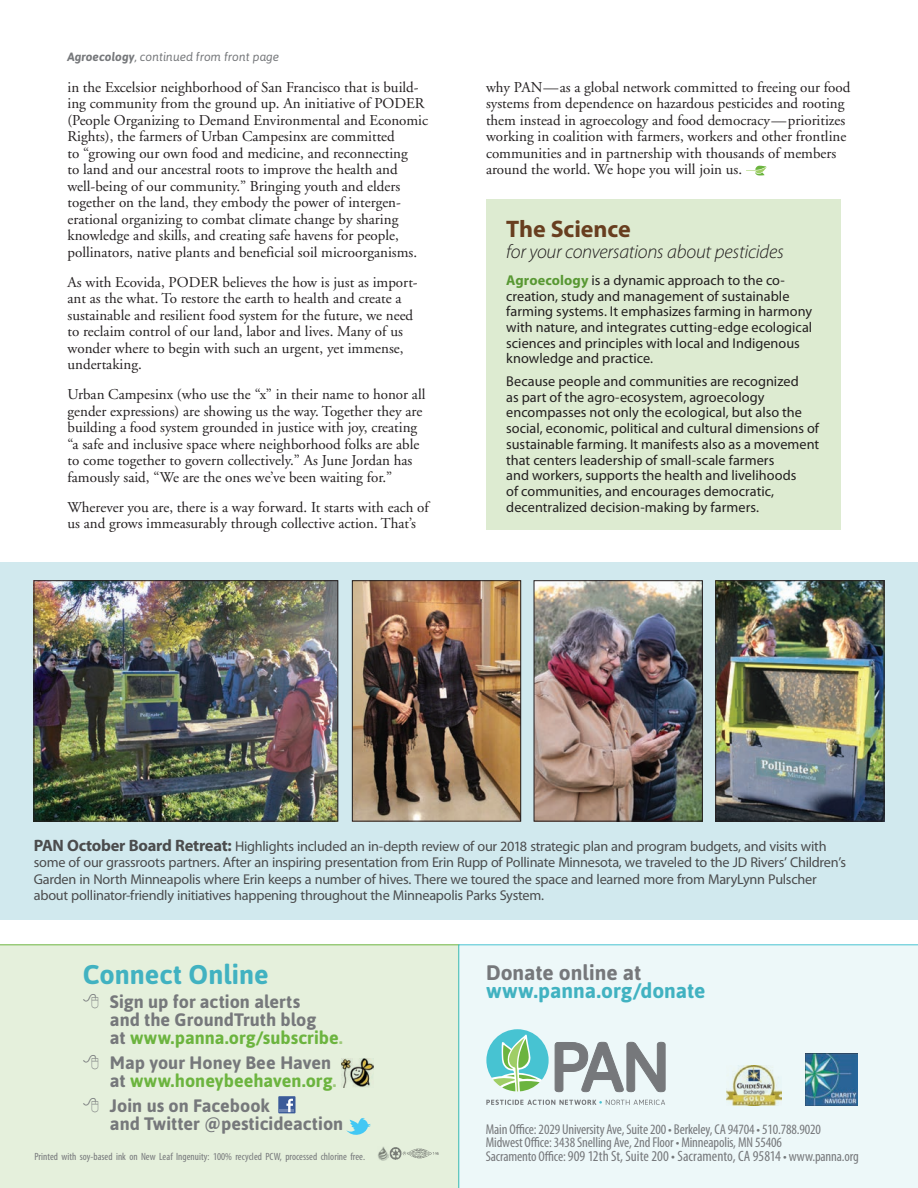
<style>
.page{position:relative;width:918px;height:1188px;background:#fff}
.page>*{position:absolute;margin:0;border:0;box-sizing:border-box;transform-origin:0 0}
.t1{font:700 27px "Asap";color:#41b2c1}
.t2{font:700 24px "Myriad Pro";letter-spacing:-.005em;color:#683e1f}
.t3{font:700 21px "Asap";color:#41b2c1}
.t4{font:700 21px "Asap";color:#76787b}
.t5{font:italic 300 19.5px "Myriad Pro";letter-spacing:-.015em;color:#231f20}
.t6{font:700 18px/18px "Asap";color:#76787b}
.t7{font:15px/16.5px "Adobe Garamond";color:#231f20}
.t8{font:condensed 15px "Myriad Pro";color:#76787b}
.t9{font:14.25px/15.8px "Myriad Pro";color:#231f20}
.t10{font:14.25px/16.5px "Myriad Pro";letter-spacing:-.02em;color:#4b4c4d}
.t11{font:condensed 14.25px/13.5px "Myriad Pro";letter-spacing:-.01em;color:#76787b}
.t12{font:italic 12px "Asap";color:#76787b}
.t13{font:condensed 10.5px "Myriad Pro";letter-spacing:.005em;color:#76787b}
.s1{font-weight:700}
.s2{font-weight:700;color:#589833}
.s3{font-weight:700;font-size:16.5px}
.s4{color:#6cb43f}
.s5{color:#9dc97b}
.s6{font-size:14.25px}
</style>
<div class="page">
<div style="left:0;top:945px;width:459px;height:243px;background:#e5f0dc"></div>
<div style="left:459px;top:945px;width:459px;height:243px;background:#edf8f9"></div>
<img style="left:378px;top:1146px;width:61px;height:15px">
<div style="left:278px;top:1096px;width:17px;height:17px;background:#3b5b99"></div>
<svg style="left:280px;top:1099px;width:14px;height:13px"></svg>
<svg style="left:346px;top:1118px;width:25px;height:17px"></svg>
<img style="left:727px;top:1065px;width:54px;height:40px">
<img style="left:806px;top:1054px;width:51px;height:51px">
<svg style="left:555px;top:1042px;width:110px;height:50px;background:#abb1b4"></svg>
<svg style="left:486px;top:1100px;width:179px;height:5px"></svg>
<svg style="left:486px;top:1029px;width:63px;height:62px;background:#8fd5c3"></svg>
<img style="left:341px;top:1058px;width:33px;height:29px">
<div style="left:0;top:562px;width:918px;height:357px;background:#d1e9ee"></div>
<div style="left:486px;top:199px;width:354px;height:331px;background:#ddebd1"></div>
<img style="left:36px;top:582px;width:300px;height:237px">
<div style="left:34px;top:580px;width:304px;height:241px;border:1px solid #231f20"></div>
<img style="left:354px;top:582px;width:165px;height:237px">
<div style="left:352px;top:580px;width:169px;height:241px;border:1px solid #231f20"></div>
<img style="left:536px;top:582px;width:165px;height:237px">
<div style="left:534px;top:580px;width:169px;height:241px;border:1px solid #231f20"></div>
<img style="left:718px;top:582px;width:164px;height:237px">
<div style="left:716px;top:580px;width:168px;height:241px;border:1px solid #231f20"></div>
<svg style="left:746px;top:166px;width:21px;height:9px"></svg>
<svg style="left:84px;top:994px;width:14px;height:15px"></svg>
<svg style="left:84px;top:1055px;width:14px;height:14px"></svg>
<svg style="left:84px;top:1097px;width:14px;height:15px"></svg>
<p class="t12" style="left:68px;top:50px;width:213px"><span class="s1">Agroecology</span>, continued from front page</p>
<p class="t7" style="left:68px;top:79px;width:362px">in the Excelsior neighborhood of San Francisco that is build&shy;ing community from the ground up. An initiative of PODER (People Organizing to Demand Environmental and Economic Rights), the farmers of Urban Campesinx are committed<br>to “growing our own food and medicine, and reconnecting<br>to land and our ancestral roots to improve the health and well-being of our community.” Bringing youth and elders together on the land, they embody the power of intergen&shy;erational organizing to combat climate change by sharing knowledge and skills, and creating safe havens for people, pollinators, native plants and beneficial soil microorganisms.</p>
<p class="t7" style="left:68px;top:274px;width:352px">As with Ecovida, PODER believes the how is just as import&shy;ant as the what. To restore the earth to health and create a sustainable and resilient food system for the future, we need to reclaim control of our land, labor and lives. Many of us wonder where to begin with such an urgent, yet immense, undertaking.</p>
<p class="t7" style="left:68px;top:387px;width:359px">Urban Campesinx (who use the “x” in their name to honor all gender expressions) are showing us the way. Together they are building a food system grounded in justice with joy, creating “a safe and inclusive space where neighborhood folks are able to come together to govern collectively.” As June Jordan has famously said, “We are the ones we’ve been waiting for.”</p>
<p class="t7" style="left:68px;top:499px;width:363px">Wherever you are, there is a way forward. It starts with each of us and grows immeasurably through collective action. That’s</p>
<p class="t7" style="left:486px;top:79px;width:366px">why PAN—as a global network committed to freeing our food systems from dependence on hazardous pesticides and rooting them instead in agroecology and food democracy—prioritizes working in coalition with farmers, workers and other frontline communities and in partnership with thousands of members around the world. We hope you will join us.</p>
<h2 class="t2" style="left:506px;top:213px;width:126px">The Science</h2>
<h3 class="t5" style="left:506px;top:240px;width:279px">for your conversations about pesticides</h3>
<p class="t9" style="left:506px;top:272px;width:308px"><span class="s2">Agroecology</span> is a dynamic approach to the co&shy;creation, study and management of sustainable farming systems. It emphasizes farming in harmony with nature, and integrates cutting-edge ecological sciences and principles with local and Indigenous knowledge and practice.</p>
<p class="t9" style="left:506px;top:373px;width:315px">Because people and communities are recognized<br>as part of the agro-ecosystem, agroecology encompasses not only the ecological, but also the social, economic, political and cultural dimensions of sustainable farming. It manifests also as a movement that centers leadership of small-scale farmers<br>and workers, supports the health and livelihoods<br>of communities, and encourages democratic, decentralized decision-making by farmers.</p>
<p class="t10" style="left:34px;top:838px;width:814px"><span class="s3">PAN October Board Retreat:</span> Highlights included an in-depth review of our 2018 strategic plan and program budgets, and visits with some of our grassroots partners. After an inspiring presentation from Erin Rupp of Pollinate Minnesota, we traveled to the JD Rivers’ Children’s Garden in North Minneapolis where Erin keeps a number of hives. There we toured the space and learned more from MaryLynn Pulscher about pollinator-friendly initiatives happening throughout the Minneapolis Parks System.</p>
<h1 class="t1" style="left:83px;top:958px;width:187px">Connect Online</h1>
<p class="t6" style="left:110px;top:993px;width:234px">Sign up for action alerts<br>and the GroundTruth blog<br>at <span class="s4">www.panna.org/subscribe</span><span class="s5">.</span></p>
<p class="t6" style="left:110px;top:1054px;width:228px">Map your Honey Bee Haven at <span class="s4">www.honeybeehaven.org</span><span class="s5">.</span></p>
<p class="t6" style="left:110px;top:1096px;width:235px">Join us on Facebook<br>and Twitter @pesticideaction</p>
<p class="t13" style="left:34px;top:1150px;width:332px">Printed with soy-based ink on New Leaf Ingenuity: 100% recycled PCW, processed chlorine free.</p>
<h3 class="t4" style="left:486px;top:960px;width:157px">Donate online at</h3>
<h3 class="t3" style="left:486px;top:978px;width:221px">www.panna.org/donate</h3>
<p class="t11" style="left:486px;top:1122px;width:337px">Main Office: 2029 University Ave, Suite 200 • Berkeley, CA 94704 • 510.788.9020<br>Midwest Office: 3438 Snelling Ave, 2nd Floor • Minneapolis, MN 55406</p>
<p class="t8" style="left:486px;top:1147px;width:374px"><span class="s6">Sacramento Office:</span> 909 12th St, Suite 200 • Sacramento, CA 95814 <span class="s6">• www.panna.org</span></p>
</div>
